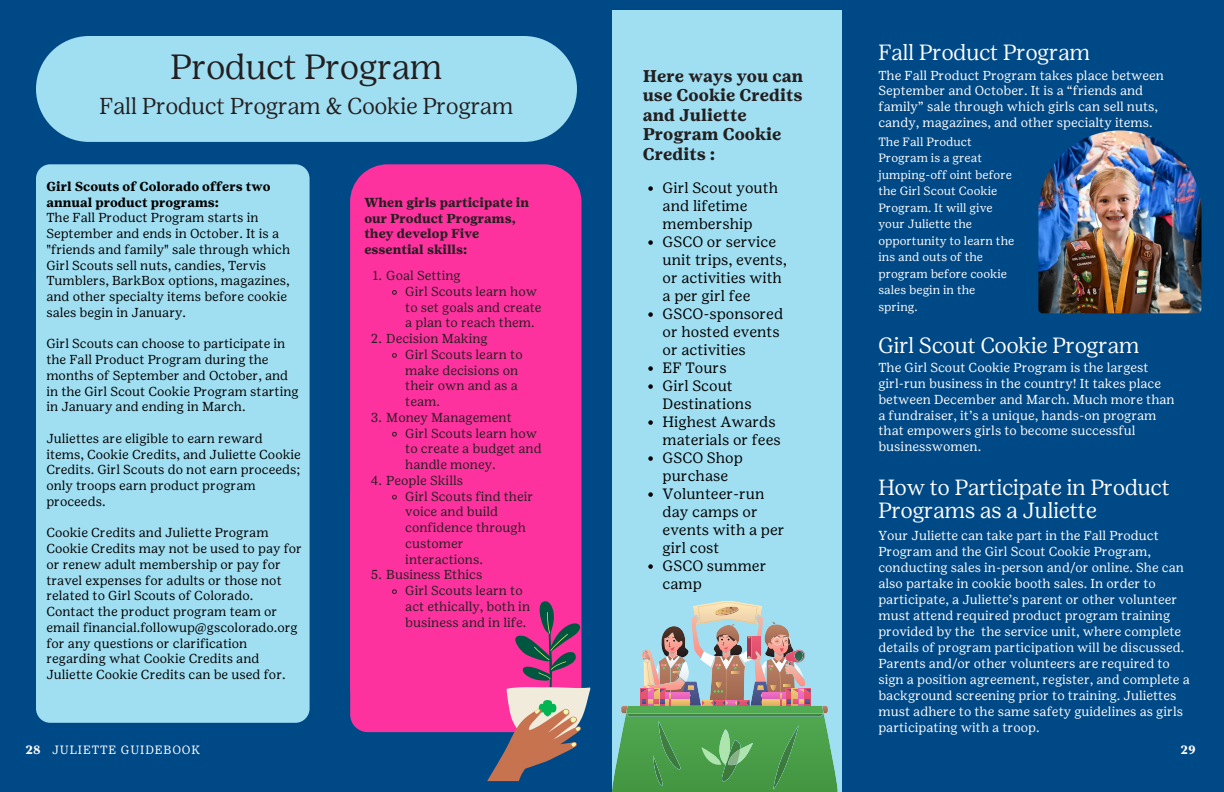
<style>
.page{position:relative;width:1224px;height:792px;background:#004987}
.page>*{position:absolute;margin:0;border:0;box-sizing:border-box;transform-origin:0 0}
.t1{font:300 35px "Girl Scout Display";color:#231f20}
.t2{font:300 23px "Girl Scout Display";color:#231f20}
.t3{font:300 22px/23.7px "Girl Scout Display";color:#fff}
.t4{font:700 17px/19.5px "Girl Scout Text";color:#231f20}
.t5{font:15px/18px "Girl Scout Text";color:#000}
.t6{font:13px/16px "Girl Scout Text";color:#fff}
.t7{font:13px/15.8px "Girl Scout Text";color:#000}
.t8{font:13px/15.8px "Girl Scout Text";color:#231f20}
.t9{font:700 13px/15.8px "Girl Scout Text";color:#231f20}
.t10{font:700 13px/15.8px "Girl Scout Text";color:#000}
.t11{font:12px/16.5px "Girl Scout Text";color:#fff}
.t12{font:12px "Girl Scout Text";letter-spacing:.07em;color:#fff}
.t13{font:700 12px "Girl Scout Text";color:#fff}
</style>
<div class="page">
<div style="left:36px;top:164px;width:274px;height:559px;background:#a0def1;border-radius:14px"></div>
<div style="left:36px;top:36px;width:541px;height:106px;background:#a0def1;border-radius:53px"></div>
<div style="left:350px;top:164px;width:231px;height:556px;background:#fd329e"></div>
<div style="left:350px;top:479px;width:225px;height:253px;background:#fd329e;border-radius:18px"></div>
<svg style="left:487px;top:601px;width:103px;height:180px"></svg>
<div style="left:612px;top:10px;width:612px;height:782px;background:#a0def1"></div>
<div style="left:843px;top:0;width:381px;height:792px;background:#004987"></div>
<svg style="left:612px;top:601px;width:226px;height:191px"></svg>
<img style="left:1038px;top:130px;width:163px;height:183px">
<svg style="left:392px;top:290px;width:5px;height:5px"></svg>
<svg style="left:392px;top:353px;width:5px;height:5px"></svg>
<svg style="left:392px;top:431px;width:5px;height:6px"></svg>
<svg style="left:392px;top:494px;width:5px;height:6px"></svg>
<svg style="left:392px;top:589px;width:5px;height:5px"></svg>
<svg style="left:648px;top:186px;width:5px;height:5px"></svg>
<svg style="left:648px;top:240px;width:5px;height:5px"></svg>
<svg style="left:648px;top:312px;width:5px;height:5px"></svg>
<svg style="left:648px;top:366px;width:5px;height:5px"></svg>
<svg style="left:648px;top:384px;width:5px;height:5px"></svg>
<svg style="left:648px;top:420px;width:5px;height:5px"></svg>
<svg style="left:648px;top:456px;width:5px;height:5px"></svg>
<svg style="left:648px;top:492px;width:5px;height:5px"></svg>
<svg style="left:648px;top:564px;width:5px;height:5px"></svg>
<p class="t1" style="left:171px;top:46px;width:273px">Product Program</p>
<p class="t2" style="left:100px;top:92px;width:415px">Fall Product Program &amp; Cookie Program</p>
<p class="t10" style="left:46px;top:178px;width:226px">Girl Scouts of Colorado offers two annual product programs:</p>
<p class="t7" style="left:46px;top:210px;width:245px">The Fall Product Program starts in September and ends in October. It is a "friends and family" sale through which Girl Scouts sell nuts, candies, Tervis Tumblers, BarkBox options, magazines, and other specialty items before cookie sales begin in January.</p>
<p class="t7" style="left:46px;top:336px;width:241px">Girl Scouts can choose to participate in the Fall Product Program during the</p>
<p class="t7" style="left:46px;top:367px;width:254px">months of September and October, and in the Girl Scout Cookie Program starting in January and ending in March.</p>
<p class="t7" style="left:46px;top:430px;width:256px">Juliettes are eligible to earn reward items, Cookie Credits, and Juliette Cookie Credits. Girl Scouts do not earn proceeds; only troops earn product program proceeds.</p>
<p class="t7" style="left:46px;top:525px;width:257px">Cookie Credits and Juliette Program Cookie Credits may not be used to pay for or renew adult membership or pay for travel expenses for adults or those not related to Girl Scouts of Colorado.<br>Contact the product program team or email financial.followup@gscolorado.org for any questions or clarification regarding what Cookie Credits and Juliette Cookie Credits can be used for.</p>
<p class="t9" style="left:364px;top:194px;width:166px">When girls participate in our Product Programs, they develop Five essential skills:</p>
<p class="t8" style="left:373px;top:268px;width:89px">1. Goal Setting</p>
<p class="t8" style="left:405px;top:283px;width:138px">Girl Scouts learn how to set goals and create a plan to reach them.</p>
<p class="t8" style="left:371px;top:331px;width:118px">2. Decision Making</p>
<p class="t8" style="left:405px;top:346px;width:119px">Girl Scouts learn to make decisions on their own and as a team.</p>
<p class="t8" style="left:371px;top:409px;width:142px">3. Money Management</p>
<p class="t8" style="left:405px;top:425px;width:138px">Girl Scouts learn how to create a budget and handle money.</p>
<p class="t8" style="left:371px;top:472px;width:94px">4. People Skills</p>
<p class="t8" style="left:405px;top:488px;width:130px">Girl Scouts find their voice and build confidence through customer interactions.</p>
<p class="t8" style="left:371px;top:567px;width:113px">5. Business Ethics</p>
<p class="t8" style="left:405px;top:583px;width:126px">Girl Scouts learn to act ethically, both in business and in life.</p>
<p class="t4" style="left:643px;top:66px;width:162px">Here ways you can use Cookie Credits and Juliette<br>Program Cookie<br>Credits :</p>
<h1 class="t5" style="left:663px;top:179px;width:117px">Girl Scout youth and lifetime membership</h1>
<p class="t5" style="left:663px;top:233px;width:126px">GSCO or service unit trips, events, or activities with a per girl fee</p>
<p class="t5" style="left:663px;top:305px;width:122px">GSCO-sponsored or hosted events or activities</p>
<h2 class="t5" style="left:663px;top:359px;width:66px">EF Tours</h2>
<p class="t5" style="left:663px;top:377px;width:91px">Girl Scout<br>Destinations</p>
<p class="t5" style="left:663px;top:413px;width:120px">Highest Awards materials or fees</p>
<p class="t5" style="left:663px;top:449px;width:82px">GSCO Shop purchase</p>
<p class="t5" style="left:663px;top:485px;width:123px">Volunteer-run day camps or events with a per girl cost</p>
<p class="t5" style="left:663px;top:557px;width:105px">GSCO summer camp</p>
<p class="t3" style="left:878px;top:41px;width:213px">Fall Product Program</p>
<p class="t6" style="left:878px;top:67px;width:287px">The Fall Product Program takes place between September and October. It is a “friends and family” sale through which girls can sell nuts, candy, magazines, and other specialty items.</p>
<p class="t11" style="left:878px;top:133px;width:138px">The Fall Product<br>Program is a great jumping-off oint before the Girl Scout Cookie<br>Program. It will give your Juliette the opportunity to learn the ins and outs of the program before cookie sales begin in the spring.</p>
<p class="t3" style="left:878px;top:333px;width:262px">Girl Scout Cookie Program</p>
<p class="t6" style="left:878px;top:360px;width:298px">The Girl Scout Cookie Program is the largest girl-run business in the country! It takes place between December and March. Much more than a fundraiser, it’s a unique, hands-on program that empowers girls to become successful businesswomen.</p>
<h4 class="t3" style="left:878px;top:475px;width:293px">How to Participate in Product<br>Programs as a Juliette</h4>
<h5 class="t6" style="left:878px;top:527px;width:313px">Your Juliette can take part in the Fall Product Program and the Girl Scout Cookie Program, conducting sales in-person and/or online. She can also partake in cookie booth sales. In order to participate, a Juliette’s parent or other volunteer must attend required product program training provided by the the service unit, where complete details of program participation will be discussed.<br>Parents and/or other volunteers are required to sign a position agreement, register, and complete a background screening prior to training. Juliettes must adhere to the same safety guidelines as girls participating with a troop.</h5>
<h1 class="t13" style="left:25px;top:742px;width:17px">28</h1>
<p class="t13" style="left:1181px;top:742px;width:17px">29</p>
<p class="t12" style="left:52px;top:742px;width:150px">JULIETTE GUIDEBOOK</p>
</div>
